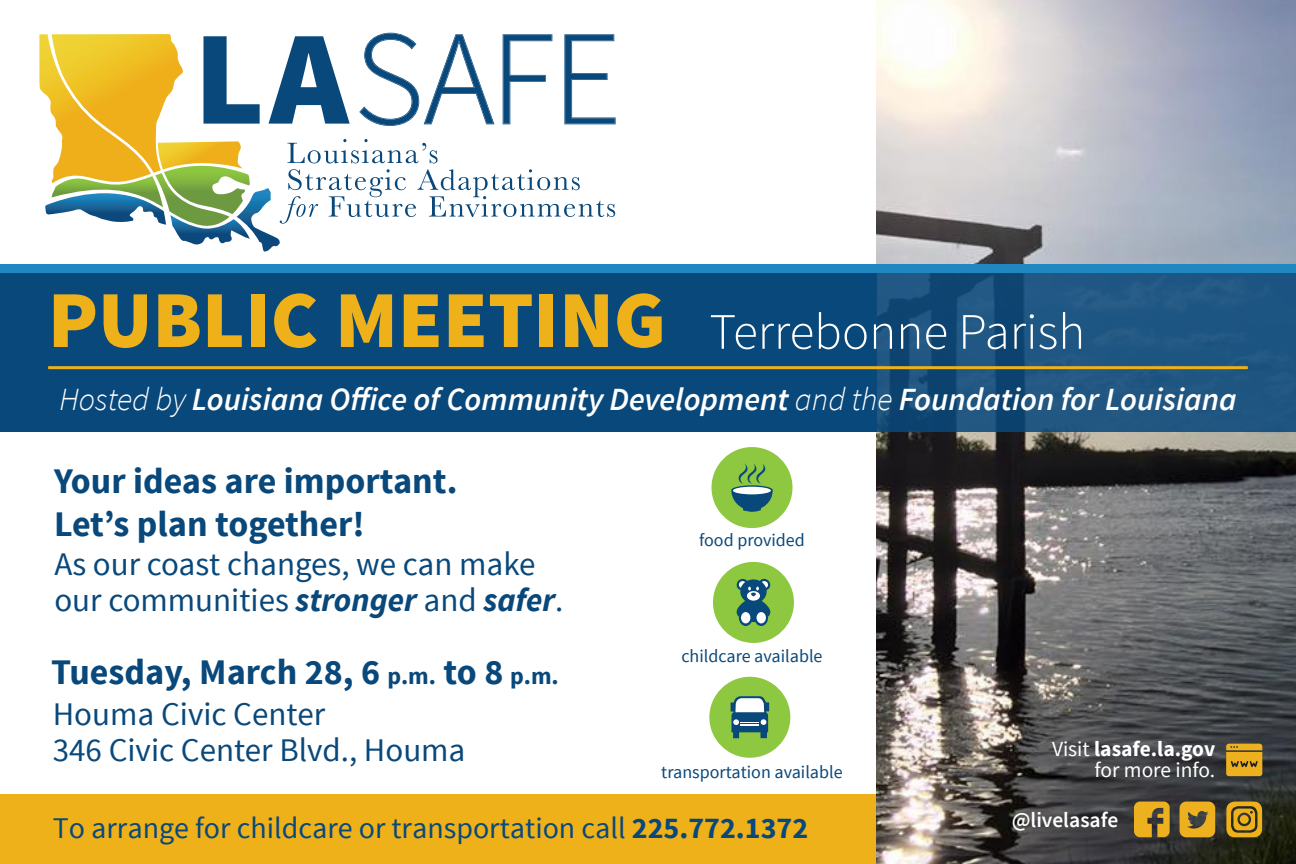
<style>
.page{position:relative;width:1296px;height:864px;background:#fff}
.page>*{position:absolute;margin:0;border:0;box-sizing:border-box;transform-origin:0 0}
.t1{font:900 81px "Source Sans Pro";color:#efb11a}
.t2{font:300 51px "Source Sans Pro";color:#fff}
.t3{font:700 36px "Source Sans Pro";color:#09487b}
.t4{font:33px "Source Sans Pro";color:#09487b}
.t5{font:italic 600 32.4px "Source Sans Pro";color:#fff}
.t6{font:30px "Source Sans Pro";color:#09487b}
.t7{font:700 21.3px "Source Sans Pro";color:#fff}
.t8{font:21.3px "Source Sans Pro";color:#fff}
.t9{font:600 21.3px "Source Sans Pro";color:#fff}
.t10{font:18px "Source Sans Pro";color:#09487b}
.s1{font-weight:300}
.s2{font-weight:700;font-style:italic}
.s3{font-size:24px}
.s4{font-weight:700}
.s5{font-weight:400}
</style>
<div class="page">
<div style="left:0;top:795px;width:1296px;height:69px;background:#efb11a"></div>
<img style="left:877px;top:0;width:419px;height:864px">
<svg style="left:877px;top:273px;width:419px;height:159px;background:#1c527e"></svg>
<div style="left:0;top:268px;width:877px;height:164px;background:#09487b"></div>
<hr style="left:48px;top:366px;width:1200px;height:3px;background:#efb11a">
<div style="left:0;top:264px;width:1296px;height:9px;background:#2087c1"></div>
<div style="left:713px;top:562px;width:81px;height:81px;background:#8ec740;border-radius:50%"></div>
<svg style="left:736px;top:578px;width:35px;height:44px"></svg>
<svg style="left:739px;top:610px;width:14px;height:16px"></svg>
<div style="left:741px;top:612px;width:9px;height:11px;background:#fff;border-radius:50%"></div>
<svg style="left:754px;top:610px;width:14px;height:16px"></svg>
<div style="left:757px;top:612px;width:9px;height:11px;background:#fff;border-radius:50%"></div>
<div style="left:712px;top:447px;width:80px;height:81px;background:#8ec740;border-radius:50%"></div>
<svg style="left:731px;top:463px;width:42px;height:49px"></svg>
<div style="left:709px;top:677px;width:81px;height:81px;background:#8ec740;border-radius:50%"></div>
<svg style="left:731px;top:696px;width:38px;height:42px;background:#68939a"></svg>
<svg style="left:1134px;top:802px;width:36px;height:35px"></svg>
<svg style="left:1180px;top:802px;width:35px;height:35px"></svg>
<svg style="left:1226px;top:802px;width:36px;height:35px"></svg>
<div style="left:1240px;top:815px;width:9px;height:9px;background:#efb11a;border-radius:50%"></div>
<svg style="left:1226px;top:744px;width:36px;height:32px"></svg>
<svg style="left:39px;top:33px;width:577px;height:219px"></svg>
<p class="t1" style="left:48px;top:267px;width:620px">PUBLIC MEETING</p>
<p class="t2" style="left:709px;top:301px;width:377px">Terrebonne Parish</p>
<p class="t5" style="left:59px;top:379px;width:1179px"><span class="s1">Hosted by</span> Louisiana Office of Community Development <span class="s1">and the</span> Foundation for Louisiana</p>
<p class="t3" style="left:54px;top:458px;width:405px">Your ideas are important.</p>
<p class="t3" style="left:54px;top:501px;width:312px">Let’s plan together!</p>
<p class="t4" style="left:54px;top:543px;width:483px">As our coast changes, we can make</p>
<p class="t4" style="left:54px;top:579px;width:510px">our communities <span class="s2">stronger</span> and <span class="s2">safer</span>.</p>
<p class="t10" style="left:699px;top:529px;width:107px">food provided</p>
<p class="t10" style="left:681px;top:645px;width:143px">childcare available</p>
<p class="t3" style="left:51px;top:649px;width:509px">Tuesday, March 28, 6 <span class="s3">p.m.</span> to 8 <span class="s3">p.m.</span></p>
<p class="t4" style="left:53px;top:693px;width:274px">Houma Civic Center</p>
<p class="t4" style="left:53px;top:729px;width:414px">346 Civic Center Blvd., Houma</p>
<p class="t10" style="left:661px;top:761px;width:183px">transportation available</p>
<p class="t6" style="left:53px;top:809px;width:757px">To arrange for childcare or transportation call <span class="s4">225.772.1372</span></p>
<p class="t7" style="left:1052px;top:735px;width:165px"><span class="s5">Visit</span> lasafe.la.gov</p>
<p class="t8" style="left:1095px;top:756px;width:122px">for more info.</p>
<p class="t9" style="left:1012px;top:807px;width:108px">@livelasafe</p>
</div>
